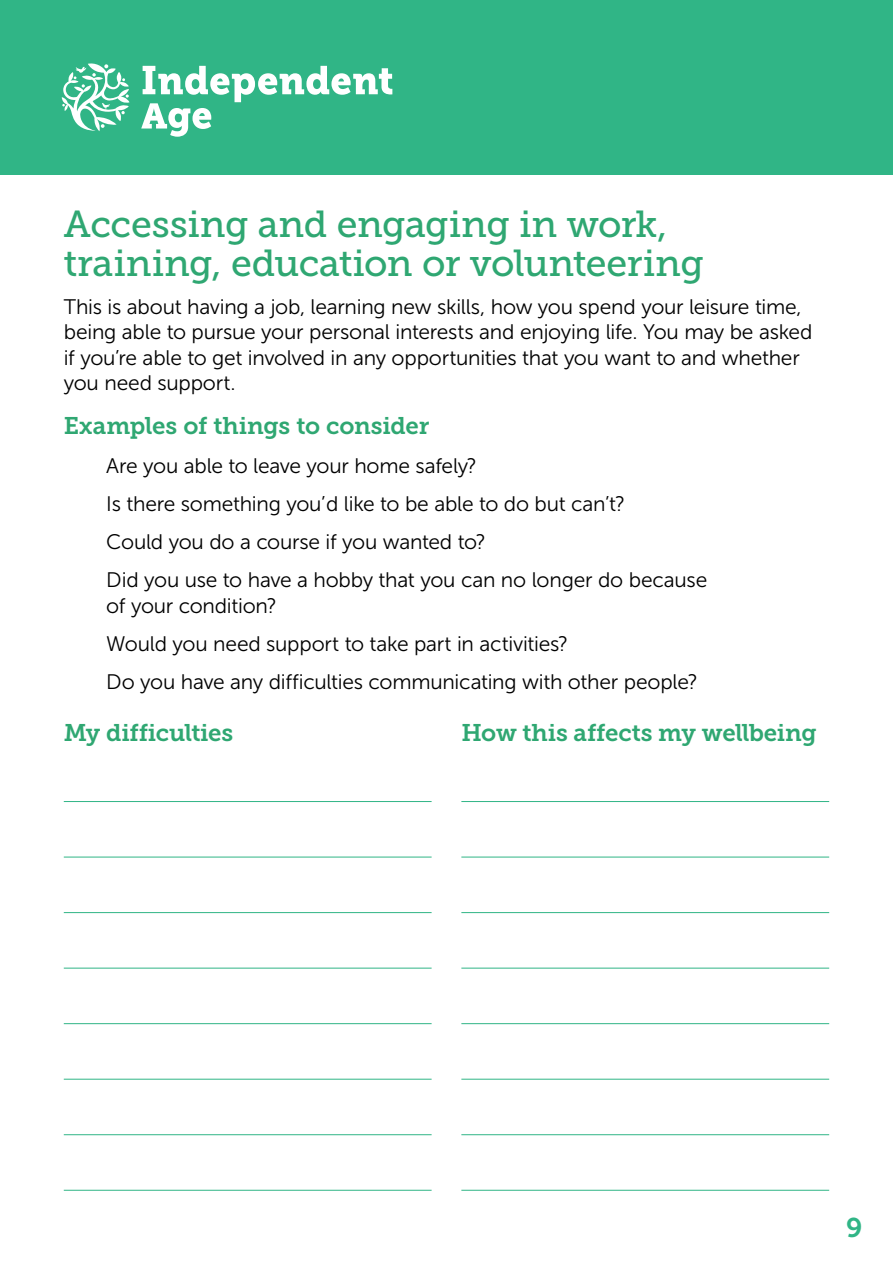
<style>
.page{position:relative;width:893px;height:1263px;background:#fff}
.page>*{position:absolute;margin:0;border:0;box-sizing:border-box;transform-origin:0 0}
.t1{font:37.5px/39px "Museo Slab 500";letter-spacing:-.015em;color:#2fa772}
.t2{font:27px "Museo Slab 700";color:#30b586}
.t3{font:24px "Museo Slab 700";letter-spacing:-.01em;color:#2fa772}
.t4{font:21px/25.5px "Museo Sans 300";letter-spacing:-.01em;color:#000}
</style>
<div class="page">
<div style="left:0;top:0;width:893px;height:174px;background:#30b586"></div>
<svg style="left:62px;top:63px;width:68px;height:68px"></svg>
<svg style="left:141px;top:66px;width:251px;height:71px"></svg>
<hr style="left:64px;top:801px;width:368px;height:1px;background:#30b586">
<hr style="left:64px;top:857px;width:368px;height:1px;background:#30b586">
<hr style="left:64px;top:912px;width:368px;height:1px;background:#30b586">
<hr style="left:64px;top:968px;width:368px;height:1px;background:#30b586">
<hr style="left:64px;top:1023px;width:368px;height:1px;background:#30b586">
<hr style="left:64px;top:1079px;width:368px;height:1px;background:#30b586">
<hr style="left:64px;top:1134px;width:368px;height:1px;background:#30b586">
<hr style="left:64px;top:1190px;width:368px;height:1px;background:#30b586">
<hr style="left:461px;top:801px;width:368px;height:1px;background:#30b586">
<hr style="left:461px;top:857px;width:368px;height:1px;background:#30b586">
<hr style="left:461px;top:912px;width:368px;height:1px;background:#30b586">
<hr style="left:461px;top:968px;width:368px;height:1px;background:#30b586">
<hr style="left:461px;top:1023px;width:368px;height:1px;background:#30b586">
<hr style="left:461px;top:1079px;width:368px;height:1px;background:#30b586">
<hr style="left:461px;top:1134px;width:368px;height:1px;background:#30b586">
<hr style="left:461px;top:1190px;width:368px;height:1px;background:#30b586">
<h2 class="t1" style="left:64px;top:204px;width:642px">Accessing and engaging in work, training, education or volunteering</h2>
<p class="t4" style="left:64px;top:294px;width:750px">This is about having a job, learning new skills, how you spend your leisure time, being able to pursue your personal interests and enjoying life. You may be asked if you’re able to get involved in any opportunities that you want to and whether you need support.</p>
<h3 class="t3" style="left:64px;top:412px;width:367px">Examples of things to consider</h3>
<p class="t4" style="left:106px;top:453px;width:372px">Are you able to leave your home safely?</p>
<p class="t4" style="left:106px;top:491px;width:521px">Is there something you’d like to be able to do but can’t?</p>
<p class="t4" style="left:106px;top:529px;width:381px">Could you do a course if you wanted to?</p>
<p class="t4" style="left:106px;top:567px;width:602px">Did you use to have a hobby that you can no longer do because of your condition?</p>
<p class="t4" style="left:106px;top:631px;width:463px">Would you need support to take part in activities?</p>
<p class="t4" style="left:106px;top:669px;width:593px">Do you have any difficulties communicating with other people?</p>
<h3 class="t3" style="left:64px;top:719px;width:171px">My difficulties</h3>
<h3 class="t3" style="left:461px;top:719px;width:357px">How this affects my wellbeing</h3>
<p class="t2" style="left:846px;top:1213px;width:18px">9</p>
</div>
